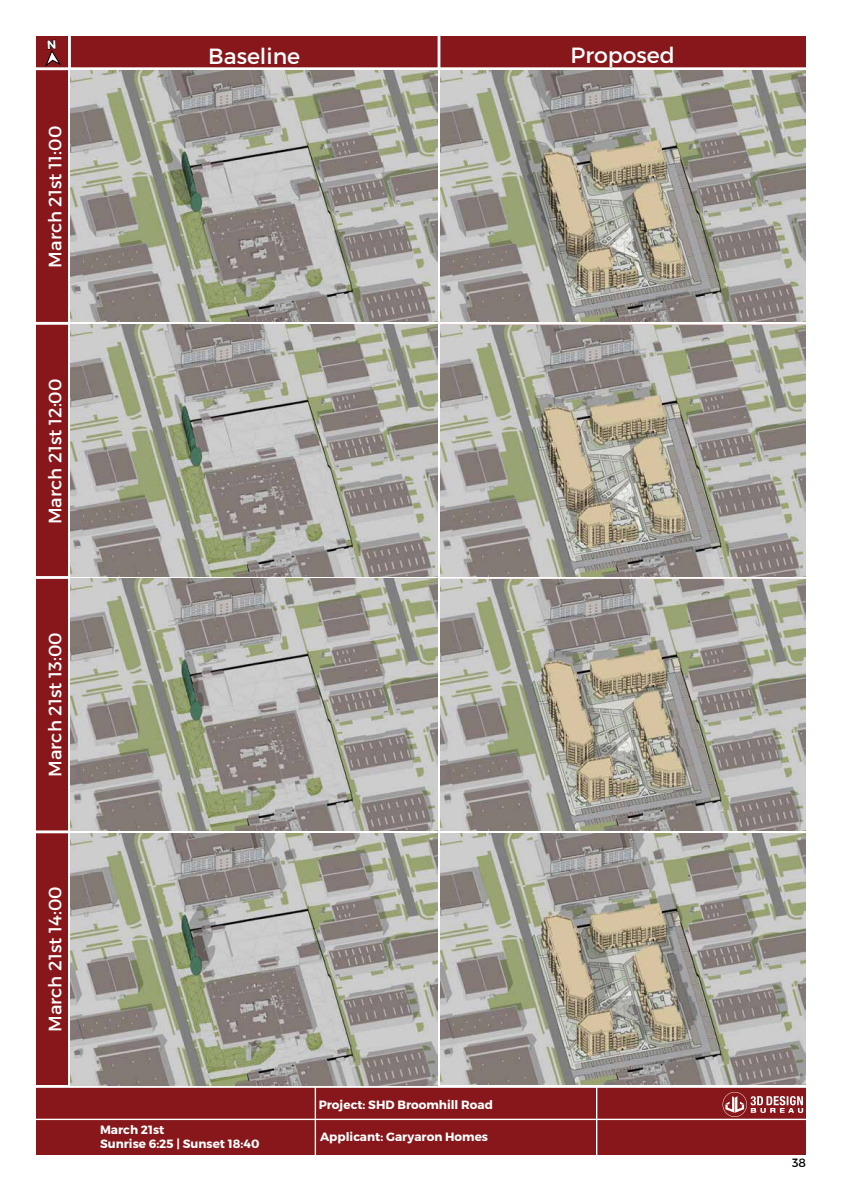
<style>
.page{position:relative;width:842px;height:1191px;background:#fff}
.page>*{position:absolute;margin:0;border:0;box-sizing:border-box;transform-origin:0 0}
.t1{font:22px "Montserrat";color:#fff}
.t2{font:18px "Montserrat";color:#fff}
.t3{font:700 12px/14px "Montserrat";color:#fff}
.t4{font:12px "Montserrat";color:#000}
</style>
<div class="page">
<div style="left:36px;top:36px;width:770px;height:1052px;background:#87171a"></div>
<hr style="left:438px;top:36px;width:2px;height:1050px;background:#fff">
<hr style="left:36px;top:67px;width:777px;height:3px;background:#fff">
<hr style="left:36px;top:322px;width:779px;height:3px;background:#fff">
<hr style="left:36px;top:576px;width:777px;height:3px;background:#fff">
<hr style="left:36px;top:830px;width:779px;height:3px;background:#fff">
<hr style="left:36px;top:1085px;width:774px;height:2px;background:#fff">
<hr style="left:68px;top:36px;width:3px;height:1050px;background:#fff">
<div style="left:36px;top:1088px;width:770px;height:67px;background:#87171a"></div>
<hr style="left:30px;top:1118px;width:778px;height:2px;background:#fff">
<hr style="left:315px;top:1086px;width:1px;height:72px;background:#fff">
<hr style="left:596px;top:1086px;width:1px;height:78px;background:#fff">
<svg style="left:722px;top:1092px;width:81px;height:25px"></svg>
<img style="left:71px;top:70px;width:366px;height:252px">
<img style="left:440px;top:70px;width:366px;height:251px">
<img style="left:71px;top:325px;width:366px;height:251px">
<img style="left:440px;top:325px;width:366px;height:251px">
<img style="left:71px;top:579px;width:366px;height:251px">
<img style="left:440px;top:579px;width:366px;height:251px">
<img style="left:71px;top:833px;width:366px;height:252px">
<img style="left:440px;top:833px;width:366px;height:251px">
<svg style="left:45px;top:50px;width:16px;height:16px"></svg>
<h2 class="t2" style="left:44px;top:268px;width:143px;rotate:-90deg">March 21st 11:00</h2>
<h1 class="t1" style="left:208px;top:42px;width:93px">Baseline</h1>
<h1 class="t1" style="left:570px;top:42px;width:106px">Proposed</h1>
<h2 class="t2" style="left:44px;top:524px;width:147px;rotate:-90deg">March 21st 12:00</h2>
<h2 class="t2" style="left:44px;top:777px;width:146px;rotate:-90deg">March 21st 13:00</h2>
<h2 class="t2" style="left:44px;top:1032px;width:147px;rotate:-90deg">March 21st 14:00</h2>
<p class="t3" style="left:100px;top:1123px;width:161px">March 21st<br>Sunrise 6:25 | Sunset 18:40</p>
<p class="t3" style="left:319px;top:1097px;width:176px">Project: SHD Broomhill Road</p>
<p class="t3" style="left:320px;top:1129px;width:170px">Applicant: Garyaron Homes</p>
<p class="t4" style="left:792px;top:1155px;width:15px">38</p>
</div>
